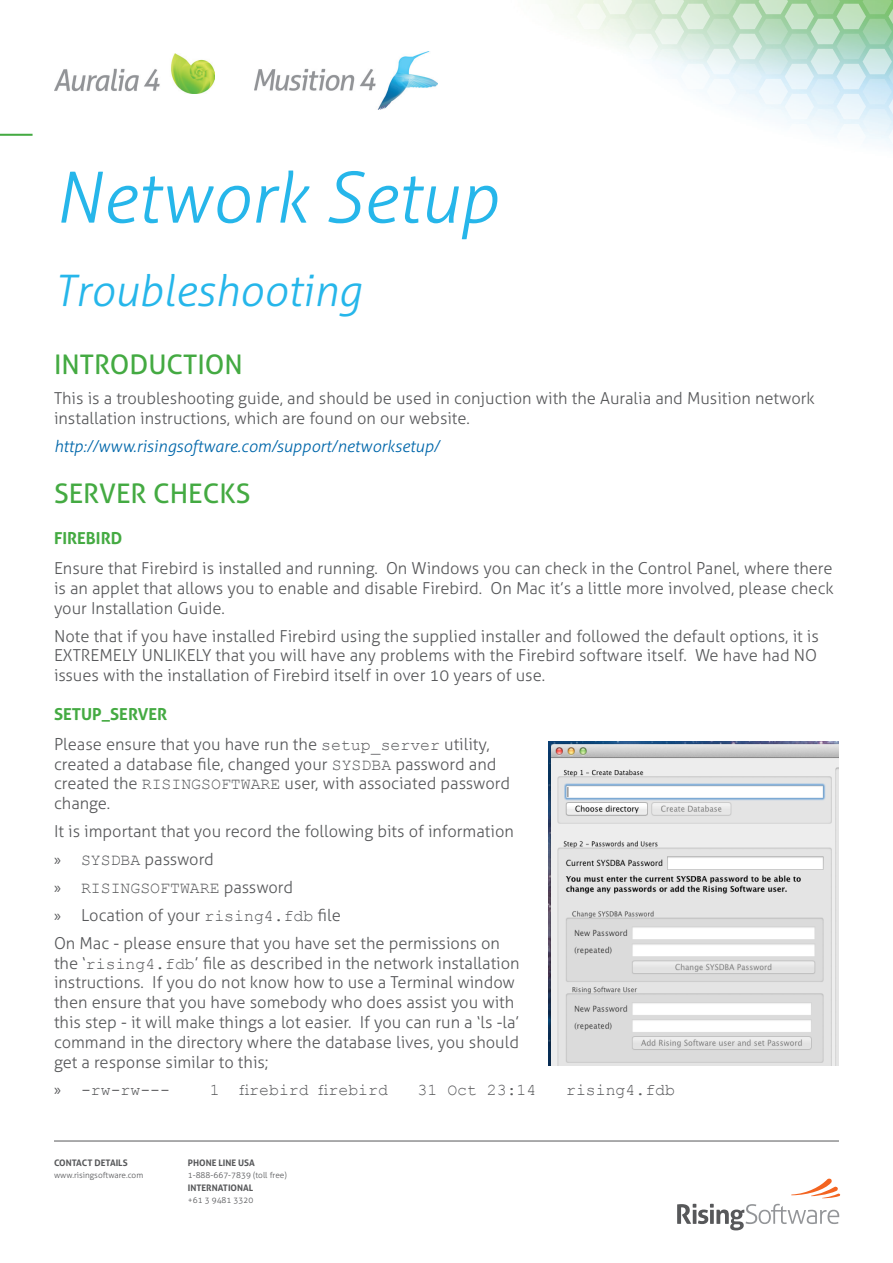
<style>
.page{position:relative;width:893px;height:1263px;background:#fff}
.page>*{position:absolute;margin:0;border:0;box-sizing:border-box;transform-origin:0 0}
.Heading_1{font:italic 300 70.5px "Aller";color:#26b6ea}
.Heading_1_-_Follower{font:italic 300 43.5px "Aller";color:#26b6ea}
.Heading_2{font:27px "Aller";color:#44aa42}
.Body_Text{font:300 16.5px/19.8px "Aller";color:#57585a}
.t1{font:16.5px "Courier New";color:#57585a}
.Body_Text-2{font:italic 300 16.5px "Aller";color:#0067aa}
.Heading_3{font:700 16.5px "Aller";color:#44aa42}
.t2{font:700 9px "Aller";color:#57585a}
.t3{font:300 8.25px "Aller";color:#57585a}
.s1{font-family:"Courier New";font-weight:400}
.s2{font-family:"Myriad Pro";font-weight:400}
.s3{font-family:"Myriad Pro"}
.s4{font-family:"Aller";font-weight:300}
</style>
<div class="page">
<svg style="left:547px;top:0;width:346px;height:147px"></svg>
<hr style="left:0;top:134px;width:33px;height:2px;background:#44aa42">
<svg style="left:791px;top:1178px;width:49px;height:20px"></svg>
<svg style="left:677px;top:1204px;width:162px;height:26px"></svg>
<hr style="left:54px;top:1141px;width:785px;height:1px;background:#57585a">
<img style="left:54px;top:53px;width:160px;height:40px">
<img style="left:255px;top:51px;width:182px;height:59px">
<img style="left:549px;top:741px;width:290px;height:324px">
<p class="Heading_1" style="left:54px;top:155px;width:445px">Network Setup</p>
<p class="Heading_1_-_Follower" style="left:54px;top:265px;width:309px">Troubleshooting</p>
<p class="Heading_2" style="left:54px;top:348px;width:190px">INTRODUCTION</p>
<p class="Body_Text" style="left:54px;top:388px;width:762px">This is a troubleshooting guide, and should be used in conjuction with the Auralia and Musition network installation instructions, which are found on our website.</p>
<p class="Body_Text-2" style="left:54px;top:436px;width:387px">http://www.risingsoftware.com/support/networksetup/</p>
<p class="Heading_2" style="left:54px;top:477px;width:198px">SERVER CHECKS</p>
<p class="Heading_3" style="left:54px;top:528px;width:70px">FIREBIRD</p>
<p class="Body_Text" style="left:54px;top:558px;width:781px;text-align:justify">Ensure that Firebird is installed and running. On Windows you can check in the Control Panel, where there is an applet that allows you to enable and disable Firebird. On Mac it’s a little more involved, please check your Installation Guide.</p>
<p class="Body_Text" style="left:54px;top:626px;width:766px;text-align:justify">Note that if you have installed Firebird using the supplied installer and followed the default options, it is EXTREMELY UNLIKELY that you will have any problems with the Firebird software itself. We have had NO issues with the installation of Firebird itself in over 10 years of use.</p>
<p class="Heading_3" style="left:54px;top:703px;width:115px">SETUP_SERVER</p>
<p class="Body_Text" style="left:54px;top:734px;width:457px">Please ensure that you have run the <span class="s1">setup_server</span> utility, created a database file, changed your <span class="s1">SYSDBA</span> password and created the <span class="s1">RISINGSOFTWARE</span> user, with associated password change.</p>
<p class="Body_Text" style="left:54px;top:821px;width:461px">It is important that you record the following bits of information</p>
<p class="Body_Text" style="left:54px;top:849px;width:161px"><span class="s2">»</span> <span class="s1">SYSDBA</span> password</p>
<p class="t1" style="left:54px;top:877px;width:241px"><span class="s3">»</span> RISINGSOFTWARE <span class="s4">password</span></p>
<p class="Body_Text" style="left:54px;top:905px;width:288px"><span class="s2">»</span> Location of your <span class="s1">rising4.fdb</span> file</p>
<p class="Body_Text" style="left:54px;top:933px;width:467px">On Mac - please ensure that you have set the permissions on the ‘<span class="s1">rising4.fdb</span>’ file as described in the network installation instructions. If you do not know how to use a Terminal window then ensure that you have somebody who does assist you with this step - it will make things a lot easier. If you can run a ‘ls -la’ command in the directory where the database lives, you should get a response similar to this;</p>
<p class="t1" style="left:54px;top:1080px;width:118px"><span class="s3">»</span> -rw-rw---</p>
<p class="t1" style="left:210px;top:1080px;width:180px">1 firebird firebird</p>
<p class="t1" style="left:418px;top:1080px;width:120px">31 Oct 23:14</p>
<p class="t1" style="left:566px;top:1080px;width:110px">rising4.fdb</p>
<p class="t2" style="left:54px;top:1157px;width:75px">CONTACT DETAILS</p>
<p class="t3" style="left:54px;top:1170px;width:91px">www.risingsoftware.com</p>
<p class="t2" style="left:188px;top:1157px;width:69px">PHONE LINE USA</p>
<p class="t3" style="left:188px;top:1170px;width:101px">1-888-667-7839 (toll free)</p>
<p class="t2" style="left:188px;top:1182px;width:67px">INTERNATIONAL</p>
<p class="t3" style="left:188px;top:1195px;width:67px">+61 3 9481 3320</p>
</div>
